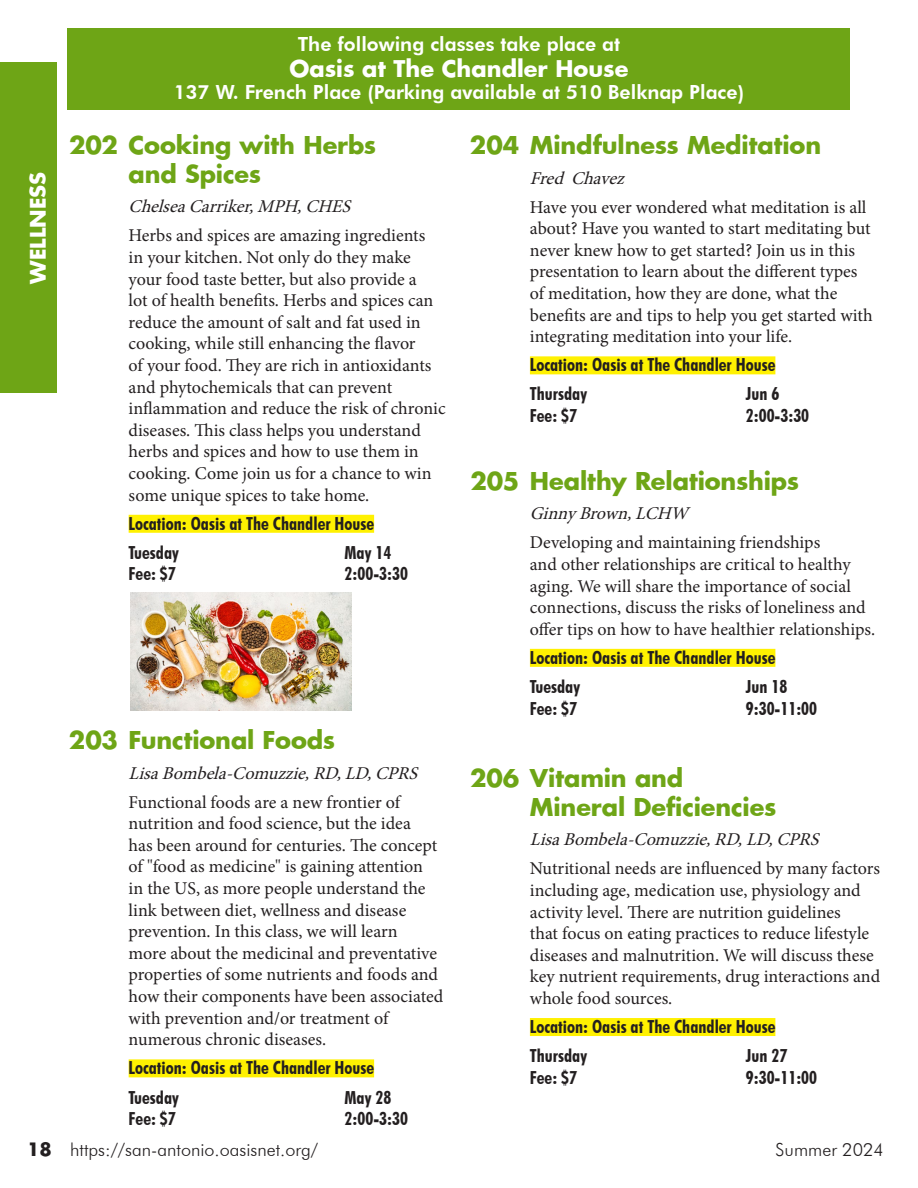
<style>
.page{position:relative;width:918px;height:1188px;background:#fff}
.page>*{position:absolute;margin:0;border:0;box-sizing:border-box;transform-origin:0 0}
.t1{font:700 24px/28.8px "Futura";letter-spacing:-.005em;color:#6ea516}
.t2{font:700 22.5px "Futura";color:#fff}
.t3{font:700 21px "Futura";color:#fff}
.t4{font:800 19.5px "Futura BT";color:#fff}
.t5{font:18px/21.6px "Minion Pro";letter-spacing:-.005em;color:#231f20}
.t6{font:700 condensed 18px/29.1px "Futura BT";color:#231f20}
.t7{font:italic 18px "Minion Pro";color:#231f20}
.t8{font:300 18px "Futura BT";color:#231f20}
.s1{font-family:"Futura";font-weight:700}
</style>
<div class="page">
<div style="left:0;top:63px;width:56px;height:330px;background:#6ea516"></div>
<div style="left:68px;top:28px;width:782px;height:82px;background:#6ea516"></div>
<div style="left:129px;top:515px;width:245px;height:18px;background:#fff101"></div>
<div style="left:129px;top:1059px;width:245px;height:18px;background:#fff101"></div>
<img style="left:130px;top:593px;width:222px;height:118px">
<div style="left:530px;top:356px;width:245px;height:18px;background:#fff101"></div>
<div style="left:530px;top:649px;width:245px;height:18px;background:#fff101"></div>
<div style="left:530px;top:1018px;width:245px;height:18px;background:#fff101"></div>
<p class="t3" style="left:23px;top:284px;width:113px;rotate:-90deg">WELLNESS</p>
<p class="t4" style="left:298px;top:33px;width:324px">The following classes take place at</p>
<p class="t2" style="left:289px;top:53px;width:341px">Oasis at The Chandler House</p>
<p class="t4" style="left:174px;top:81px;width:572px">137 W. French Place (Parking available at 510 Belknap Place)</p>
<h1 class="t1" style="left:129px;top:130px;width:249px;text-indent:-60px">202 Cooking with Herbs and Spices</h1>
<p class="t7" style="left:129px;top:195px;width:229px">ChelseaCarriker,MPH,CHES</p>
<p class="t5" style="left:129px;top:225px;width:318px">Herbs and spices are amazing ingredients<br>in your kitchen. Not only do they make your food taste better, but also provide a<br>lot of health benefits. Herbs and spices can reduce the amount of salt and fat used in cooking, while still enhancing the flavor<br>of your food. They are rich in antioxidants and phytochemicals that can prevent inflammation and reduce the risk of chronic diseases. This class helps you understand herbs and spices and how to use them in cooking. Come join us for a chance to win some unique spices to take home.</p>
<p class="t6" style="left:129px;top:509px;width:247px">Location: Oasis at The Chandler House<br>Tuesday</p>
<h1 class="t1" style="left:470px;top:130px;width:353px">204 Mindfulness Meditation</h1>
<p class="t7" style="left:530px;top:166px;width:102px">Fred Chavez</p>
<p class="t5" style="left:530px;top:196px;width:344px">Have you ever wondered what meditation is all about? Have you wanted to start meditating but never knew how to get started? Join us in this presentation to learn about the different types of meditation, how they are done, what the benefits are and tips to help you get started with integrating meditation into your life.</p>
<p class="t6" style="left:530px;top:350px;width:247px">Location: Oasis at The Chandler House<br>Thursday</p>
<p class="t6" style="left:746px;top:379px;width:35px">Jun 6</p>
<p class="t6" style="left:530px;top:401px;width:49px">Fee: $7</p>
<p class="t6" style="left:746px;top:401px;width:65px">2:00-3:30</p>
<h1 class="t1" style="left:470px;top:466px;width:330px">205 Healthy Relationships</h1>
<p class="t7" style="left:530px;top:501px;width:166px">GinnyBrown,LCHW</p>
<p class="t5" style="left:530px;top:532px;width:347px">Developing and maintaining friendships<br>and other relationships are critical to healthy aging. We will share the importance of social connections, discuss the risks of loneliness and offer tips on how to have healthier relationships.</p>
<p class="t6" style="left:530px;top:643px;width:247px">Location: Oasis at The Chandler House<br>Tuesday</p>
<p class="t6" style="left:345px;top:538px;width:48px">May 14</p>
<p class="t6" style="left:129px;top:559px;width:49px">Fee: $7</p>
<p class="t6" style="left:345px;top:559px;width:65px">2:00-3:30</p>
<p class="t6" style="left:746px;top:672px;width:43px">Jun 18</p>
<h1 class="t1" style="left:69px;top:725px;width:268px">203 Functional Foods</h1>
<p class="t7" style="left:129px;top:761px;width:296px">LisaBombela-Comuzzie,RD,LD,CPRS</p>
<p class="t5" style="left:129px;top:791px;width:316px">Functional foods are a new frontier of nutrition and food science, but the idea<br>has been around for centuries. The concept of "food as medicine" is gaining attention<br>in the US, as more people understand the link between diet, wellness and disease prevention. In this class, we will learn<br>more about the medicinal and preventative properties of some nutrients and foods and how their components have been associated with prevention and/or treatment of numerous chronic diseases.</p>
<p class="t6" style="left:129px;top:1053px;width:247px">Location: Oasis at The Chandler House<br>Tuesday</p>
<p class="t6" style="left:345px;top:1082px;width:48px">May 28</p>
<p class="t6" style="left:129px;top:1104px;width:49px">Fee: $7</p>
<p class="t6" style="left:345px;top:1104px;width:65px">2:00-3:30</p>
<p class="t6" style="left:530px;top:693px;width:49px">Fee: $7</p>
<p class="t6" style="left:746px;top:693px;width:73px">9:30-11:00</p>
<h1 class="t1" style="left:530px;top:763px;width:248px;text-indent:-60px">206 Vitamin and<br>Mineral Deficiencies</h1>
<p class="t7" style="left:530px;top:827px;width:296px">LisaBombela-Comuzzie,RD,LD,CPRS</p>
<p class="t5" style="left:530px;top:858px;width:352px">Nutritional needs are influenced by many factors including age, medication use, physiology and activity level. There are nutrition guidelines<br>that focus on eating practices to reduce lifestyle diseases and malnutrition. We will discuss these key nutrient requirements, drug interactions and whole food sources.</p>
<p class="t6" style="left:530px;top:1012px;width:247px">Location: Oasis at The Chandler House<br>Thursday</p>
<p class="t6" style="left:746px;top:1041px;width:43px">Jun 27</p>
<p class="t6" style="left:530px;top:1063px;width:49px">Fee: $7</p>
<p class="t6" style="left:746px;top:1063px;width:73px">9:30-11:00</p>
<p class="t8" style="left:27px;top:1138px;width:293px"><span class="s1">18</span> https://san-antonio.oasisnet.org/</p>
<p class="t8" style="left:776px;top:1138px;width:110px">Summer 2024</p>
</div>
